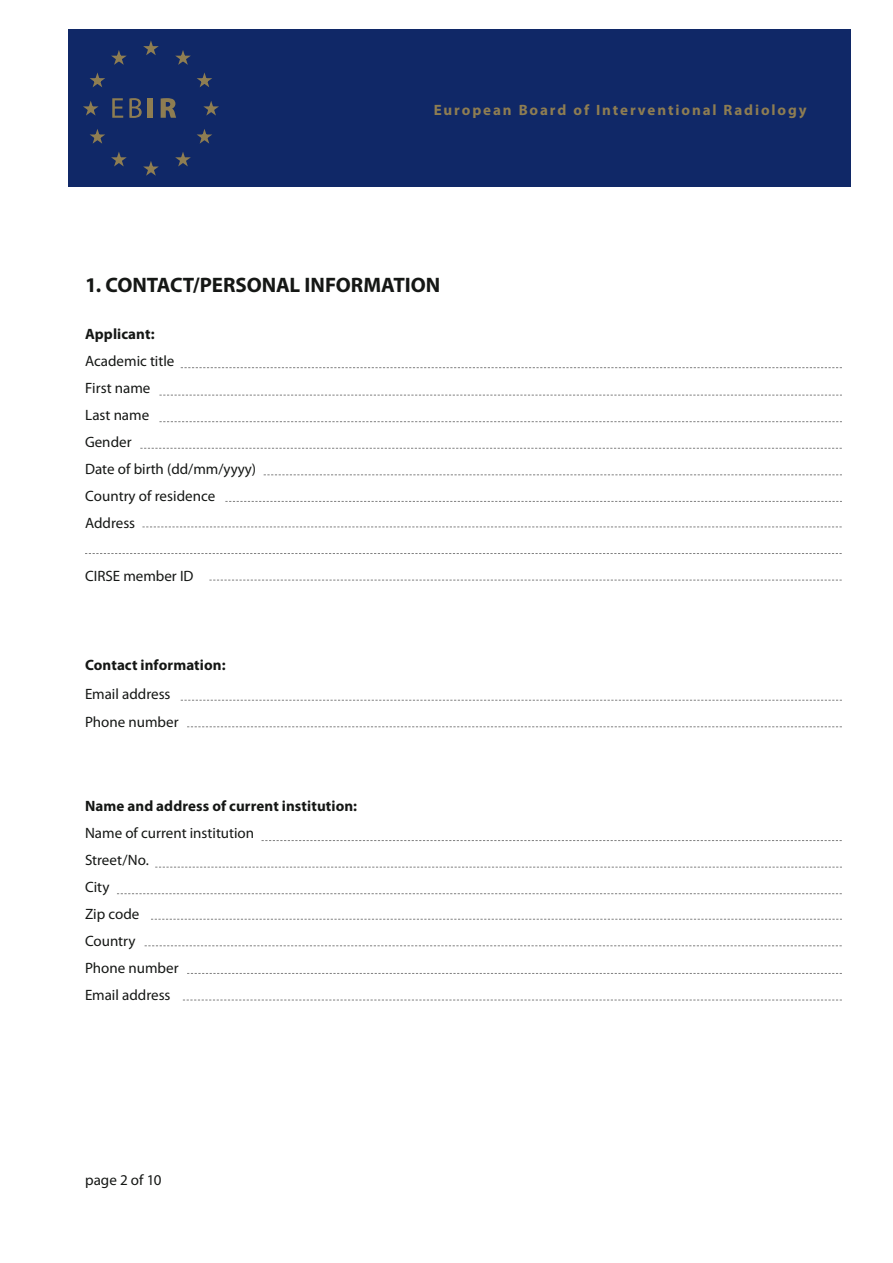
<style>
.page{position:relative;width:893px;height:1263px;background:#fff}
.page>*{position:absolute;margin:0;border:0;box-sizing:border-box;transform-origin:0 0}
.t1{font:700 21px "Myriad Pro";color:#151715}
.t2{font:15px/27px "Myriad Pro";color:#151715}
.t3{font:700 15px "Myriad Pro";letter-spacing:.005em;color:#151715}
.t4{font:700 15px "Myriad Pro";letter-spacing:.125em;color:#8e7d52}
</style>
<div class="page">
<svg style="left:181px;top:700px;width:661px;height:1px"></svg>
<svg style="left:187px;top:726px;width:655px;height:1px"></svg>
<svg style="left:261px;top:840px;width:581px;height:1px"></svg>
<svg style="left:155px;top:867px;width:687px;height:1px"></svg>
<svg style="left:117px;top:893px;width:725px;height:1px"></svg>
<svg style="left:151px;top:919px;width:691px;height:1px"></svg>
<svg style="left:187px;top:973px;width:655px;height:1px"></svg>
<svg style="left:183px;top:1000px;width:659px;height:1px"></svg>
<svg style="left:145px;top:945px;width:697px;height:1px"></svg>
<svg style="left:181px;top:367px;width:661px;height:1px"></svg>
<svg style="left:159px;top:395px;width:683px;height:1px"></svg>
<svg style="left:159px;top:421px;width:683px;height:1px"></svg>
<svg style="left:140px;top:448px;width:702px;height:1px"></svg>
<svg style="left:225px;top:501px;width:617px;height:1px"></svg>
<svg style="left:142px;top:526px;width:700px;height:1px"></svg>
<svg style="left:85px;top:553px;width:757px;height:1px"></svg>
<svg style="left:209px;top:580px;width:633px;height:1px"></svg>
<svg style="left:264px;top:474px;width:578px;height:1px"></svg>
<div style="left:68px;top:30px;width:782px;height:157px;background:#102867"></div>
<svg style="left:197px;top:72px;width:15px;height:15px"></svg>
<svg style="left:175px;top:50px;width:16px;height:15px"></svg>
<svg style="left:143px;top:41px;width:16px;height:14px"></svg>
<svg style="left:111px;top:50px;width:16px;height:15px"></svg>
<svg style="left:90px;top:72px;width:15px;height:15px"></svg>
<svg style="left:83px;top:101px;width:16px;height:15px"></svg>
<svg style="left:90px;top:129px;width:15px;height:15px"></svg>
<svg style="left:111px;top:152px;width:16px;height:14px"></svg>
<svg style="left:143px;top:161px;width:16px;height:15px"></svg>
<svg style="left:175px;top:152px;width:16px;height:14px"></svg>
<svg style="left:203px;top:101px;width:16px;height:15px"></svg>
<svg style="left:197px;top:129px;width:15px;height:15px"></svg>
<svg style="left:112px;top:98px;width:11px;height:20px"></svg>
<svg style="left:129px;top:98px;width:13px;height:20px"></svg>
<div style="left:148px;top:98px;width:5px;height:20px;background:#8e7d52"></div>
<svg style="left:161px;top:98px;width:15px;height:20px"></svg>
<p class="t4" style="left:434px;top:102px;width:375px">European Board of Interventional Radiology</p>
<h1 class="t1" style="left:85px;top:273px;width:357px">1. CONTACT/PERSONAL INFORMATION</h1>
<p class="t3" style="left:85px;top:325px;width:71px">Applicant:</p>
<p class="t2" style="left:85px;top:347px;width:173px">Academic title<br>First name<br>Last name<br>Gender<br>Date of birth (dd/mm/yyyy)<br>Country of residence<br>Address</p>
<p class="t2" style="left:85px;top:562px;width:110px">CIRSE member ID</p>
<p class="t3" style="left:85px;top:657px;width:142px">Contact information:</p>
<p class="t2" style="left:85px;top:680px;width:95px;line-height:28.2px">Email address<br>Phone number</p>
<p class="t3" style="left:85px;top:797px;width:274px">Name and address of current institution:</p>
<p class="t2" style="left:85px;top:819px;width:171px">Name of current institution<br>Street/No.<br>City<br>Zip code<br>Country<br>Phone number<br>Email address</p>
<p class="t2" style="left:85px;top:1167px;width:78px">page 2 of 10</p>
</div>
